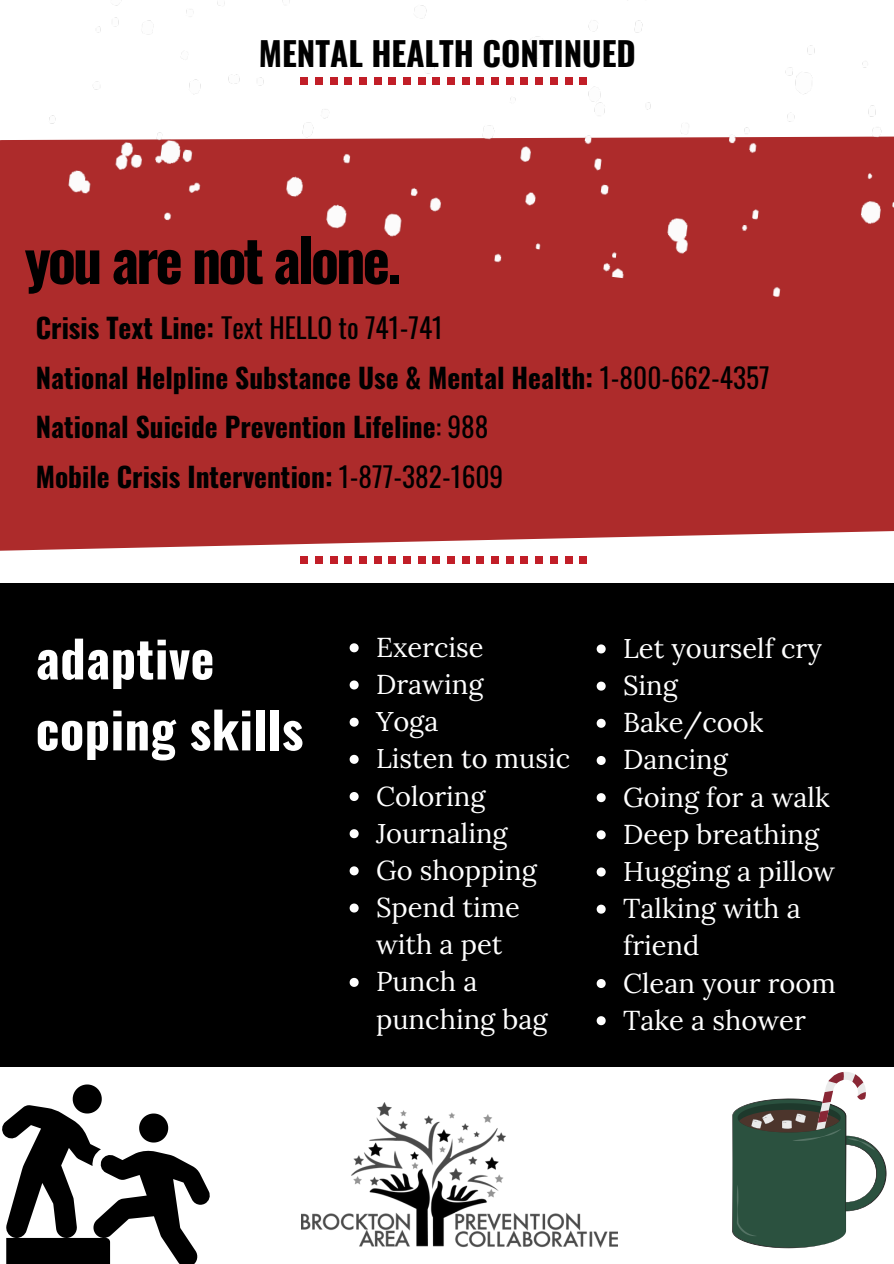
<style>
.page{position:relative;width:894px;height:1264px;background:#fff}
.page>*{position:absolute;margin:0;border:0;box-sizing:border-box;transform-origin:0 0}
.t1{font:700 58.05px "Oswald";letter-spacing:-.05em;color:#000}
.t2{font:700 50.4px/70.9px "Oswald";letter-spacing:.01em;color:#fff}
.t3{font:700 33px "Oswald";color:#000}
.t4{font:700 27.45px/49.5px "Oswald";color:#000}
.t5{font:27.3px/37.2px "Lora";color:#fff}
.s1{font-weight:400}
</style>
<div class="page">
<div style="left:0;top:311px;width:893px;height:240px;background:#ad2b2b"></div>
<svg style="left:732px;top:1066px;width:154px;height:182px"></svg>
<svg style="left:2px;top:1084px;width:208px;height:179px"></svg>
<div style="left:0;top:583px;width:893px;height:483px;background:#000"></div>
<div style="left:579px;top:556px;width:7px;height:7px;background:#c11e28"></div>
<div style="left:564px;top:556px;width:8px;height:7px;background:#c11e28"></div>
<div style="left:550px;top:556px;width:7px;height:7px;background:#c11e28"></div>
<div style="left:520px;top:556px;width:8px;height:7px;background:#c11e28"></div>
<div style="left:506px;top:556px;width:7px;height:7px;background:#c11e28"></div>
<div style="left:535px;top:556px;width:7px;height:7px;background:#c11e28"></div>
<div style="left:491px;top:556px;width:7px;height:7px;background:#c11e28"></div>
<div style="left:330px;top:556px;width:7px;height:7px;background:#c11e28"></div>
<div style="left:344px;top:556px;width:8px;height:7px;background:#c11e28"></div>
<div style="left:359px;top:556px;width:7px;height:7px;background:#c11e28"></div>
<div style="left:315px;top:556px;width:7px;height:7px;background:#c11e28"></div>
<div style="left:300px;top:556px;width:8px;height:7px;background:#c11e28"></div>
<div style="left:388px;top:556px;width:8px;height:7px;background:#c11e28"></div>
<div style="left:432px;top:556px;width:8px;height:7px;background:#c11e28"></div>
<div style="left:447px;top:556px;width:7px;height:7px;background:#c11e28"></div>
<div style="left:462px;top:556px;width:7px;height:7px;background:#c11e28"></div>
<div style="left:403px;top:556px;width:7px;height:7px;background:#c11e28"></div>
<div style="left:476px;top:556px;width:8px;height:7px;background:#c11e28"></div>
<div style="left:418px;top:556px;width:7px;height:7px;background:#c11e28"></div>
<div style="left:374px;top:556px;width:7px;height:7px;background:#c11e28"></div>
<img style="left:0;top:0;width:893px;height:311px">
<svg style="left:349px;top:643px;width:9px;height:9px"></svg>
<svg style="left:349px;top:680px;width:9px;height:9px"></svg>
<svg style="left:349px;top:717px;width:9px;height:9px"></svg>
<svg style="left:349px;top:754px;width:9px;height:9px"></svg>
<svg style="left:349px;top:792px;width:9px;height:9px"></svg>
<svg style="left:349px;top:829px;width:9px;height:9px"></svg>
<svg style="left:349px;top:866px;width:9px;height:9px"></svg>
<svg style="left:349px;top:903px;width:9px;height:9px"></svg>
<svg style="left:349px;top:977px;width:9px;height:9px"></svg>
<svg style="left:596px;top:644px;width:9px;height:9px"></svg>
<svg style="left:596px;top:681px;width:9px;height:9px"></svg>
<svg style="left:596px;top:718px;width:9px;height:9px"></svg>
<svg style="left:596px;top:756px;width:9px;height:9px"></svg>
<svg style="left:596px;top:793px;width:9px;height:9px"></svg>
<svg style="left:596px;top:830px;width:9px;height:9px"></svg>
<svg style="left:596px;top:867px;width:9px;height:9px"></svg>
<svg style="left:596px;top:904px;width:9px;height:9px"></svg>
<svg style="left:596px;top:979px;width:9px;height:9px"></svg>
<svg style="left:596px;top:1016px;width:9px;height:9px"></svg>
<img style="left:302px;top:1102px;width:315px;height:145px">
<div style="left:579px;top:78px;width:7px;height:7px;background:#c11e28"></div>
<div style="left:564px;top:78px;width:8px;height:7px;background:#c11e28"></div>
<div style="left:550px;top:78px;width:7px;height:7px;background:#c11e28"></div>
<div style="left:520px;top:78px;width:8px;height:7px;background:#c11e28"></div>
<div style="left:506px;top:78px;width:7px;height:7px;background:#c11e28"></div>
<div style="left:535px;top:78px;width:7px;height:7px;background:#c11e28"></div>
<div style="left:491px;top:78px;width:7px;height:7px;background:#c11e28"></div>
<div style="left:330px;top:78px;width:7px;height:7px;background:#c11e28"></div>
<div style="left:344px;top:78px;width:8px;height:7px;background:#c11e28"></div>
<div style="left:359px;top:78px;width:7px;height:7px;background:#c11e28"></div>
<div style="left:315px;top:78px;width:7px;height:7px;background:#c11e28"></div>
<div style="left:300px;top:78px;width:8px;height:7px;background:#c11e28"></div>
<div style="left:388px;top:78px;width:8px;height:7px;background:#c11e28"></div>
<div style="left:432px;top:78px;width:8px;height:7px;background:#c11e28"></div>
<div style="left:447px;top:78px;width:7px;height:7px;background:#c11e28"></div>
<div style="left:462px;top:78px;width:7px;height:7px;background:#c11e28"></div>
<div style="left:403px;top:78px;width:7px;height:7px;background:#c11e28"></div>
<div style="left:476px;top:78px;width:8px;height:7px;background:#c11e28"></div>
<div style="left:418px;top:78px;width:7px;height:7px;background:#c11e28"></div>
<div style="left:374px;top:78px;width:7px;height:7px;background:#c11e28"></div>
<p class="t3" style="left:259px;top:27px;width:378px">MENTAL HEALTH CONTINUED</p>
<h1 class="t1" style="left:25px;top:215px;width:378px">you are not alone.</h1>
<p class="t4" style="left:36px;top:302px;width:735px">Crisis Text Line: <span class="s1">Text HELLO to 741-741<br></span>National Helpline Substance Use &amp; Mental Health: <span class="s1">1-800-662-4357<br></span>National Suicide Prevention Lifeline<span class="s1">: 988<br></span>Mobile Crisis Intervention: <span class="s1">1-877-382-1609</span></p>
<h2 class="t2" style="left:36px;top:621px;width:269px">adaptive coping skills</h2>
<p class="t5" style="left:376px;top:628px;width:196px">Exercise<br>Drawing<br>Yoga<br>Listen to music<br>Coloring<br>Journaling<br>Go shopping<br>Spend time with a pet<br>Punch a punching bag</p>
<p class="t5" style="left:623px;top:629px;width:214px">Let yourself cry<br>Sing<br>Bake/cook<br>Dancing<br>Going for a walk<br>Deep breathing<br>Hugging a pillow<br>Talking with a friend<br>Clean your room<br>Take a shower</p>
</div>
